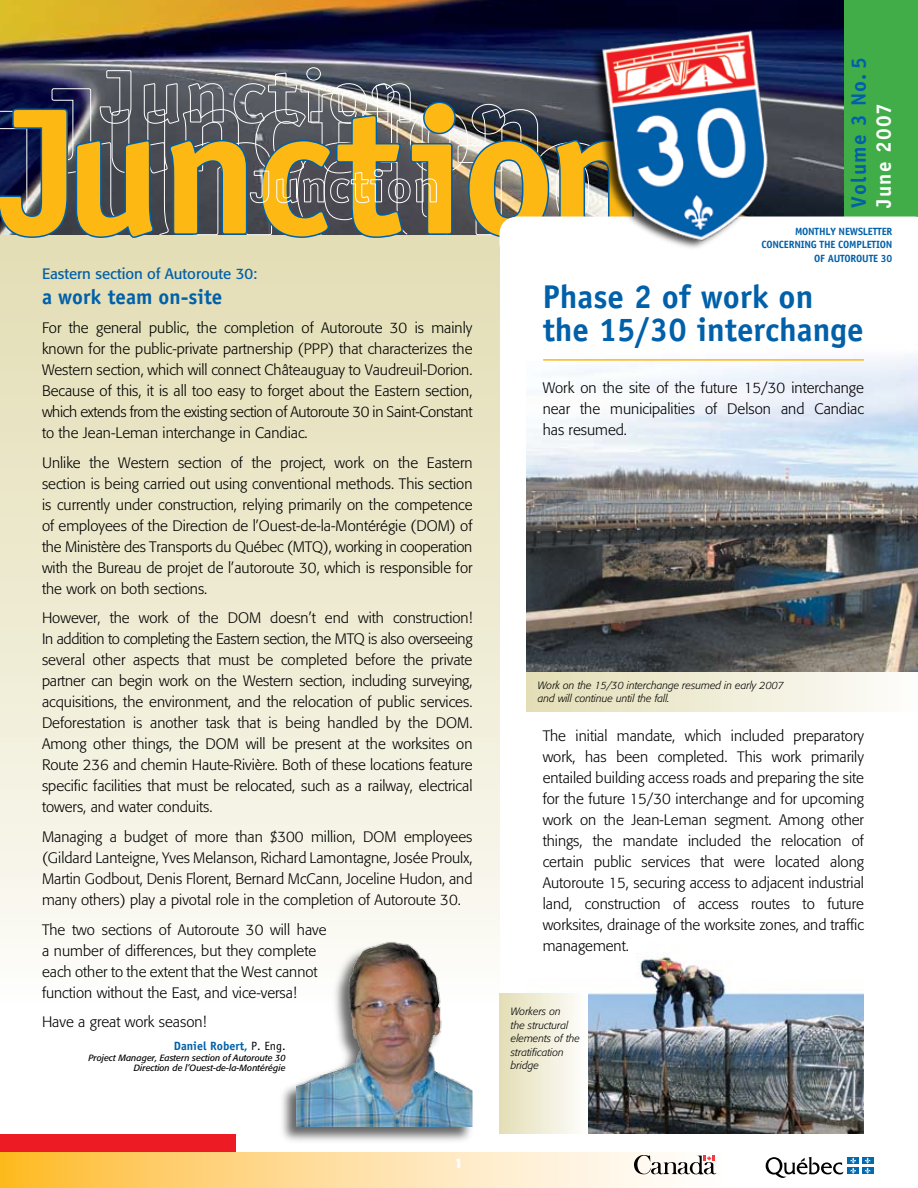
<style>
.page{position:relative;width:918px;height:1188px;background:#fff}
.page>*{position:absolute;margin:0;border:0;box-sizing:border-box;transform-origin:0 0}
.t1{font:700 180px "Officina Sans";letter-spacing:-.02em;color:#fdb813}
.t2{font:700 33px/33px "Officina Sans";color:#0060a9}
.t3{font:700 21px "Officina Sans";color:#0060a9}
.t4{font:700 21px "Officina Sans";letter-spacing:.055em;color:#0060a9}
.t5{font:700 21px "Officina Sans";letter-spacing:.055em;color:#fff}
.t6{font:300 15px/21px "Formata";color:#000;text-align:justify}
.t7{font:15px "Formata";color:#0060a9}
.t8{font:700 13.5px "Formata";color:#fff}
.t9{font:700 12px "Officina Sans";color:#0060a9}
.t10{font:italic 300 10.5px/13.5px "Formata";color:#000}
.t11{font:700 10.5px/13.5px "Officina Sans";letter-spacing:-.02em;color:#0060a9;text-align:right}
.t12{font:italic 9px/10.5px "Formata";color:#000;text-align:right}
.s1{font-weight:400;color:#000}
</style>
<div class="page">
<img style="left:588px;top:957px;width:276px;height:177px">
<svg style="left:526px;top:671px;width:392px;height:41px"></svg>
<div style="left:0;top:232px;width:500px;height:779px;background:linear-gradient(to bottom,#e2dcb1,#fdfcf8)"></div>
<img style="left:526px;top:355px;width:392px;height:316px">
<hr style="left:543px;top:359px;width:321px;height:2px;background:#fdb813">
<div style="left:0;top:1134px;width:236px;height:23px;background:#ed1c24"></div>
<svg style="left:0;top:1153px;width:874px;height:35px"></svg>
<svg style="left:634px;top:1152px;width:82px;height:26px"></svg>
<svg style="left:766px;top:1157px;width:78px;height:21px"></svg>
<div style="left:848px;top:1157px;width:11px;height:7px;background:#006bb1"></div>
<div style="left:862px;top:1157px;width:11px;height:7px;background:#006bb1"></div>
<div style="left:848px;top:1167px;width:11px;height:7px;background:#006bb1"></div>
<svg style="left:850px;top:1158px;width:6px;height:16px"></svg>
<div style="left:862px;top:1167px;width:11px;height:7px;background:#006bb1"></div>
<svg style="left:865px;top:1158px;width:6px;height:16px"></svg>
<img style="left:0;top:0;width:844px;height:67px">
<div style="left:844px;top:0;width:74px;height:234px;background:#41ad49"></div>
<img style="left:0;top:67px;width:918px;height:195px">
<img style="left:576px;top:8px;width:213px;height:244px">
<div style="left:278px;top:940px;width:196px;height:206px;background:#000;opacity:.6"></div>
<img style="left:297px;top:940px;width:175px;height:187px">
<div style="left:500px;top:993px;width:87px;height:141px;background:linear-gradient(to right,#e4deb6,#fefefd)"></div>
<h1 class="t1" style="left:0;top:60px;width:646px">Junction</h1>
<h3 class="t4" style="left:845px;top:208px;width:152px;rotate:-90deg">Volume 3 No. 5</h3>
<h3 class="t5" style="left:871px;top:208px;width:106px;rotate:-90deg">June 2007</h3>
<p class="t11" style="left:761px;top:224px;width:132px">MONTHLY NEWSLETTER<br>CONCERNING THE COMPLETION<br>OF AUTOROUTE 30</p>
<p class="t7" style="left:42px;top:265px;width:217px">Eastern section of Autoroute 30:</p>
<h3 class="t3" style="left:42px;top:284px;width:182px">a work team on-site</h3>
<p class="t6" style="left:42px;top:317px;width:432px">For the general public, the completion of Autoroute 30 is mainly known for the public-private partnership (PPP) that characterizes the Western section, which will connect Châteauguay to Vaudreuil-Dorion.<br>Because of this, it is all too easy to forget about the Eastern section, which extends from the existing section of Autoroute 30 in Saint-Constant to the Jean-Leman interchange in Candiac.</p>
<p class="t6" style="left:42px;top:452px;width:432px">Unlike the Western section of the project, work on the Eastern section is being carried out using conventional methods. This section is currently under construction, relying primarily on the competence of employees of the Direction de l’Ouest-de-la-Montérégie (DOM) of the Ministère des Transports du Québec (MTQ), working in cooperation with the Bureau de projet de l’autoroute 30, which is responsible for the work on both sections.</p>
<p class="t6" style="left:42px;top:608px;width:432px">However, the work of the DOM doesn’t end with construction!<br>In addition to completing the Eastern section, the MTQ is also overseeing several other aspects that must be completed before the private partner can begin work on the Western section, including surveying, acquisitions, the environment, and the relocation of public services.<br>Deforestation is another task that is being handled by the DOM.<br>Among other things, the DOM will be present at the worksites on Route 236 and chemin Haute-Rivière. Both of these locations feature specific facilities that must be relocated, such as a railway, electrical towers, and water conduits.</p>
<p class="t6" style="left:42px;top:826px;width:432px">Managing a budget of more than $300 million, DOM employees (Gildard Lanteigne, Yves Melanson, Richard Lamontagne, Josée Proulx, Martin Godbout, Denis Florent, Bernard McCann, Joceline Hudon, and many others) play a pivotal role in the completion of Autoroute 30.</p>
<p class="t6" style="left:42px;top:919px;width:286px;text-align:left">The two sections of Autoroute 30 will have a number of differences, but they complete each other to the extent that the West cannot function without the East, and vice-versa!</p>
<p class="t6" style="left:42px;top:1012px;width:166px">Have a great work season!</p>
<p class="t9" style="left:174px;top:1039px;width:113px">Daniel Robert, <span class="s1">P. Eng.</span></p>
<p class="t12" style="left:89px;top:1053px;width:199px">Project Manager, Eastern section of Autoroute 30<br>Direction de l’Ouest-de-la-Montérégie</p>
<p class="t8" style="left:455px;top:1155px;width:9px">1</p>
<h2 class="t2" style="left:543px;top:280px;width:322px">Phase 2 of work on the 15/30 interchange</h2>
<p class="t6" style="left:543px;top:377px;width:323px">Work on the site of the future 15/30 interchange near the municipalities of Delson and Candiac has resumed.</p>
<p class="t10" style="left:538px;top:679px;width:248px">Work on the 15/30 interchange resumed in early 2007 and will continue until the fall.</p>
<p class="t6" style="left:543px;top:725px;width:323px">The initial mandate, which included preparatory work, has been completed. This work primarily entailed building access roads and preparing the site for the future 15/30 interchange and for upcoming work on the Jean-Leman segment. Among other things, the mandate included the relocation of certain public services that were located along Autoroute 15, securing access to adjacent industrial land, construction of access routes to future worksites, drainage of the worksite zones, and traffic management.</p>
<p class="t10" style="left:511px;top:1005px;width:71px">Workers on<br>the structural elements of the stratification bridge</p>
</div>
